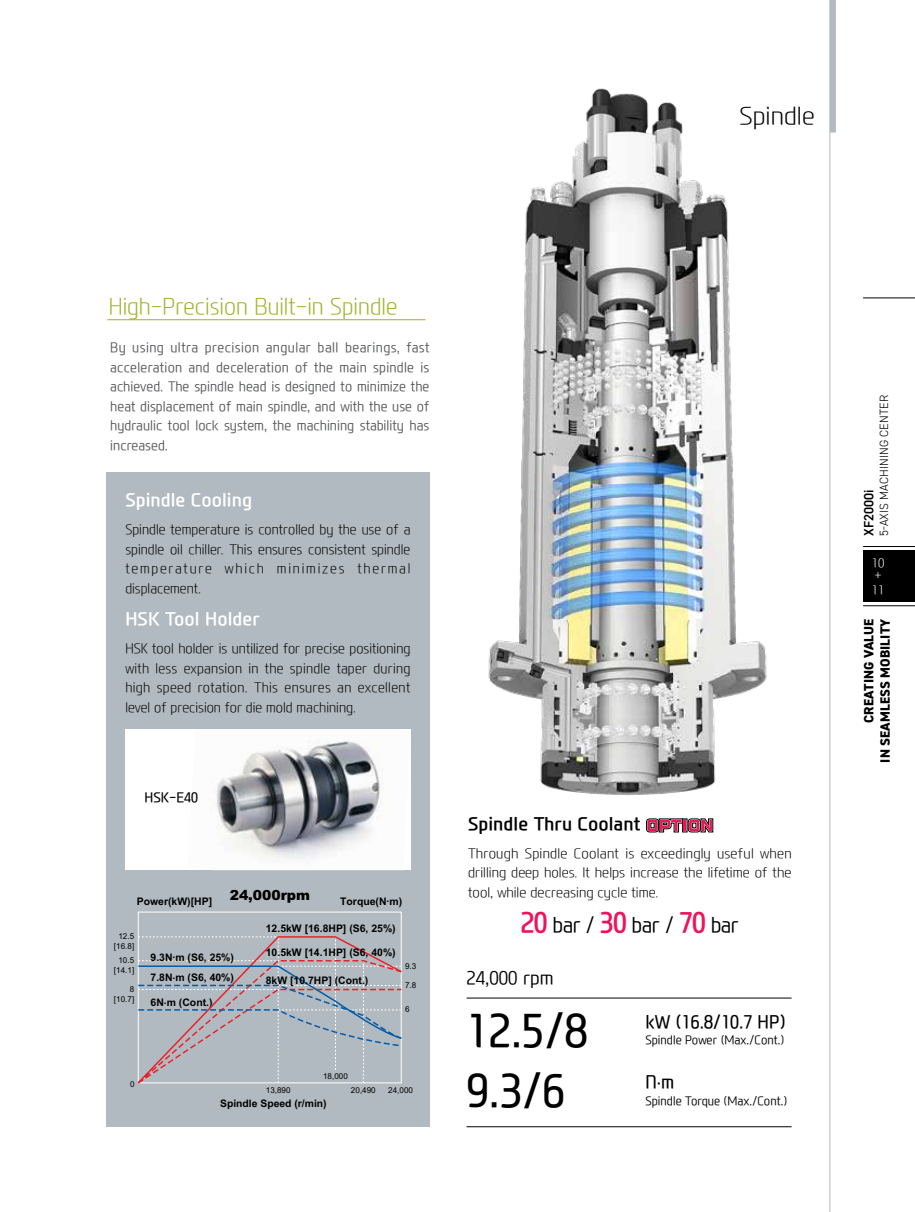
<style>
.page{position:relative;width:915px;height:1212px;background:#fff}
.page>*{position:absolute;margin:0;border:0;box-sizing:border-box;transform-origin:0 0}
.t1{font:500 45px/60.6px "Modern H";color:#000;scale:.95 1}
.t2{font:300 24px "Modern H Eco";color:#000}
.t3{font:300 22.5px "Modern H Eco";color:#9cb227;scale:.95 1}
.t4{font:300 20.85px "Modern H";letter-spacing:-.025em;color:#000;scale:.95 1}
.t5{font:700 18px "Modern H";color:#fff}
.t6{font:500 18px "Modern H";color:#000;scale:.95 1}
.t7{font:700 18px "Modern H";color:#000}
.t8{font:300 18px "Modern H";color:#000}
.t9{font:900 13.95px "Arial";color:#000}
.t10{font:300 13.5px/19.5px "Modern H Eco";color:#000;text-align:justify;scale:.95 1}
.t11{font:300 13.5px/19.5px "Modern H";color:#58595b;text-align:justify;scale:.95 1}
.t12{font:300 13.5px/19.5px "Modern H Eco";color:#000;text-align:justify}
.t13{font:800 13.5px/16.2px "DIN2014";letter-spacing:.01em;color:#000;text-align:right}
.t14{font:500 13.5px "Modern H";color:#000}
.t15{font:600 13.5px "DIN2014";color:#000}
.t16{font:300 12px "Modern H";color:#000;scale:.95 1}
.t17{font:300 12px "DIN2014";letter-spacing:.01em;color:#000}
.t18{font:300 12px/12px "Modern H Eco";color:#fff}
.t19{font:700 10.5px/20.4px "Arial";color:#000}
.t20{font:700 10.35px "Arial";color:#000}
.t21{font:8.1px/9.8px "Arial";color:#000;text-align:center}
.s1{font-weight:700;font-size:27.9px;color:#ed145b}
</style>
<div class="page">
<img style="left:488px;top:88px;width:279px;height:745px">
<div style="left:829px;top:0;width:6px;height:133px;background:#b1bac0"></div>
<hr style="left:829px;top:0;width:1px;height:1212px;background:#b1bac0">
<hr style="left:862px;top:298px;width:52px;height:1px;background:#000">
<div style="left:106px;top:473px;width:323px;height:654px;background:#b1bac0"></div>
<hr style="left:107px;top:319px;width:318px;height:1px;background:#9cb227">
<hr style="left:466px;top:998px;width:325px;height:1px;background:#000">
<hr style="left:466px;top:1126px;width:325px;height:1px;background:#000">
<svg style="left:137px;top:935px;width:265px;height:149px"></svg>
<div style="left:125px;top:729px;width:285px;height:141px;background:#fff"></div>
<img style="left:216px;top:741px;width:165px;height:118px">
<svg style="left:646px;top:819px;width:66px;height:13px"></svg>
<div style="left:862px;top:551px;width:52px;height:51px;background:#000"></div>
<hr style="left:862px;top:605px;width:52px;height:1px;background:#000">
<hr style="left:862px;top:546px;width:52px;height:1px;background:#000">
<h2 class="t2" style="left:739px;top:99px;width:77px">Spindle</h2>
<h3 class="t3" style="left:109px;top:291px;width:305px">High-Precision Built-in Spindle</h3>
<p class="t11" style="left:110px;top:338px;width:337px">By using ultra precision angular ball bearings, fast acceleration and deceleration of the main spindle is achieved. The spindle head is designed to minimize the heat displacement of main spindle, and with the use of hydraulic tool lock system, the machining stability has increased.</p>
<h3 class="t5" style="left:125px;top:487px;width:128px">Spindle Cooling</h3>
<p class="t10" style="left:125px;top:520px;width:301px">Spindle temperature is controlled by the use of a spindle oil chiller. This ensures consistent spindle temperature which minimizes thermal displacement.</p>
<h3 class="t5" style="left:125px;top:606px;width:136px">HSK Tool Holder</h3>
<p class="t10" style="left:125px;top:639px;width:301px">HSK tool holder is untilized for precise positioning with less expansion in the spindle taper during high speed rotation. This ensures an excellent level of precision for die mold machining.</p>
<p class="t9" style="left:230px;top:636px;width:82px">40,000rpm</p>
<p class="t19" style="left:137px;top:642px;width:77px">Power(kW)[HP]</p>
<p class="t19" style="left:340px;top:641px;width:63px">Torque(N.m)</p>
<p class="t19" style="left:281px;top:681px;width:114px">26kW [35HP] (S6, 40%)</p>
<p class="t21" style="left:121px;top:704px;width:15px">[35]</p>
<p class="t14" style="left:144px;top:788px;width:55px">HSK-E40</p>
<p class="t9" style="left:230px;top:885px;width:82px">24,000rpm</p>
<p class="t19" style="left:137px;top:891px;width:77px">Power(kW)[HP]</p>
<p class="t19" style="left:340px;top:891px;width:63px">Torque(N.m)</p>
<p class="t21" style="left:114px;top:931px;width:22px">12.5 [16.8]</p>
<p class="t21" style="left:114px;top:955px;width:22px">10.5 [14.1]</p>
<p class="t21" style="left:114px;top:984px;width:22px;text-align:right">8 [10.7]</p>
<p class="t19" style="left:150px;top:947px;width:85px">9.3N.m (S6, 25%)<br>7.8N.m (S6, 40%)</p>
<p class="t19" style="left:150px;top:992px;width:63px">6N.m (Cont.)</p>
<p class="t19" style="left:266px;top:918px;width:131px">12.5kW [16.8HP] (S6, 25%)</p>
<p class="t19" style="left:266px;top:942px;width:131px">10.5kW [14.1HP] (S6, 40%)</p>
<p class="t19" style="left:266px;top:971px;width:104px">8kW [10.7HP] (Cont.)</p>
<p class="t21" style="left:405px;top:961px;width:13px">9.3</p>
<p class="t21" style="left:405px;top:1004px;width:6px">6</p>
<p class="t21" style="left:405px;top:980px;width:13px">7.8</p>
<p class="t21" style="left:130px;top:1080px;width:6px">0</p>
<p class="t21" style="left:323px;top:1071px;width:26px">18,000</p>
<p class="t21" style="left:266px;top:1085px;width:26px">13,890</p>
<p class="t21" style="left:351px;top:1085px;width:26px">20,490</p>
<p class="t21" style="left:388px;top:1085px;width:26px">24,000</p>
<p class="t20" style="left:220px;top:1096px;width:108px">Spindle Speed (r/min)</p>
<h3 class="t7" style="left:468px;top:811px;width:174px">Spindle Thru Coolant</h3>
<p class="t12" style="left:468px;top:843px;width:325px">Through Spindle Coolant is exceedingly useful when drilling deep holes. It helps increase the lifetime of the tool, while decreasing cycle time.</p>
<h3 class="t4" style="left:520px;top:911px;width:231px"><span class="s1">20</span> bar / <span class="s1">30</span> bar / <span class="s1">70</span> bar</h3>
<h3 class="t8" style="left:466px;top:965px;width:89px">24,000 rpm</h3>
<h1 class="t1" style="left:466px;top:999px;width:128px">12.5/8<br>9.3/6</h1>
<h3 class="t6" style="left:645px;top:1009px;width:149px">kW (16.8/10.7 HP)</h3>
<p class="t16" style="left:645px;top:1032px;width:147px">Spindle Power (Max./Cont.)</p>
<h3 class="t6" style="left:645px;top:1070px;width:32px">N.m</h3>
<p class="t16" style="left:645px;top:1092px;width:151px">Spindle Torque (Max./Cont.)</p>
<p class="t17" style="left:876px;top:536px;width:142px;rotate:-90deg">5-AXIS MACHINING CENTER</p>
<p class="t15" style="left:859px;top:536px;width:48px;rotate:-90deg">XF2000i</p>
<p class="t18" style="left:871px;top:557px;width:14px">10 +</p>
<p class="t18" style="left:871px;top:584px;width:14px">11</p>
<p class="t13" style="left:860px;top:762px;width:145px;rotate:-90deg">CREATING VALUE<br>IN SEAMLESS MOBILITY</p>
</div>
